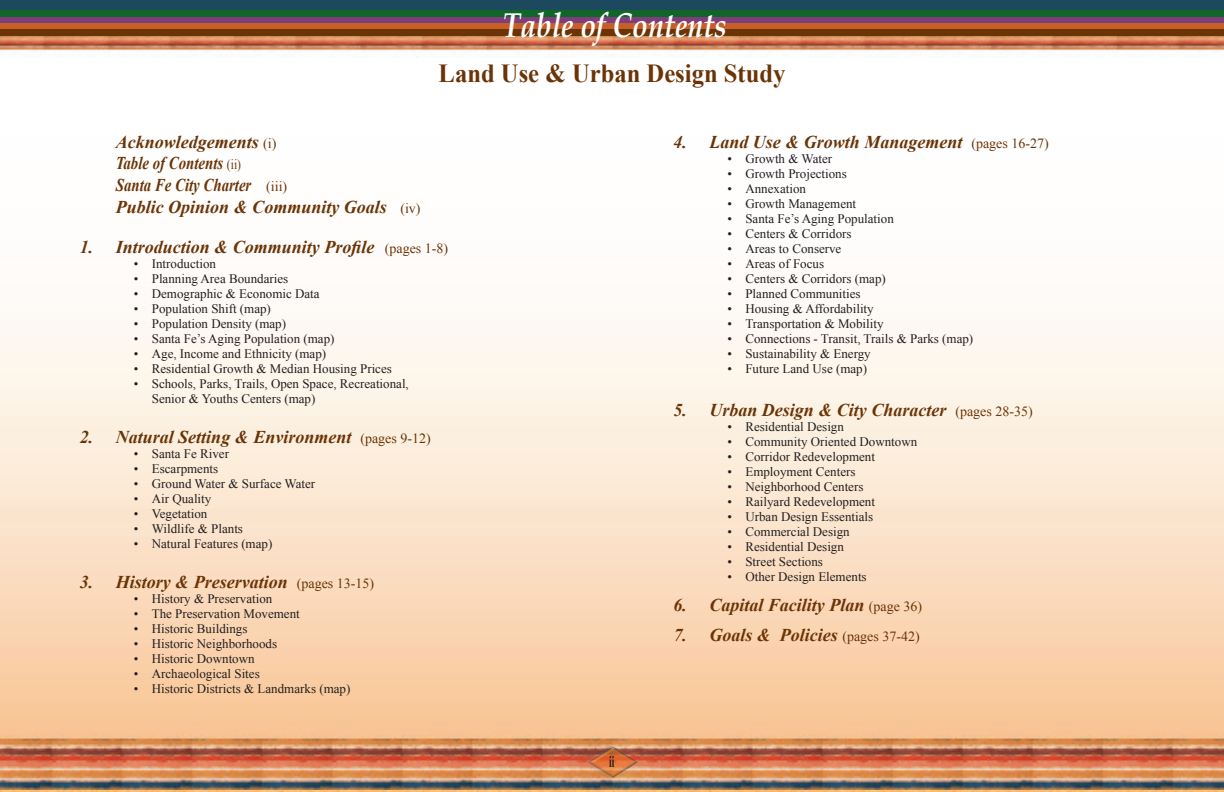
<style>
.page{position:relative;width:1224px;height:792px;background:#fff}
.page>*{position:absolute;margin:0;border:0;box-sizing:border-box;transform-origin:0 0}
.t1{font:italic 700 34.4px "Book Antiqua";color:#fff;scale:.82 1}
.t2{font:700 26px "Times New Roman";color:#6b3406;scale:.95 1}
.t3{font:italic 700 18px/21.6px "Times New Roman";color:#6b3406}
.t4{font:700 16.1px "Times New Roman";color:#231f20;scale:.58 1}
.t5{font:13px/15px "Times New Roman";color:#231f20}
.s1{font-weight:400;font-style:normal;font-size:14px}
</style>
<div class="page">
<img style="left:0;top:35px;width:1224px;height:757px">
<div style="left:0;top:16px;width:1224px;height:7px;background:#7e3e7c"></div>
<div style="left:0;top:0;width:1224px;height:11px;background:#1d495f"></div>
<div style="left:0;top:10px;width:1224px;height:7px;background:#0f6628"></div>
<div style="left:0;top:23px;width:1224px;height:7px;background:#c75d27"></div>
<div style="left:0;top:29px;width:1224px;height:6px;background:#6b3406"></div>
<img style="left:586px;top:746px;width:52px;height:32px">
<div style="left:422px;top:47px;width:388px;height:65px;background:#fff"></div>
<h1 class="t1" style="left:503px;top:1px;width:274px">Table of Contents</h1>
<h2 class="t2" style="left:439px;top:55px;width:367px">Land Use &amp; Urban Design Study</h2>
<h3 class="t3" style="left:116px;top:131px;width:306px">Acknowledgements <span class="s1">(i)<br></span>Table of Contents <span class="s1">(ii)<br></span>Santa Fe City Charter <span class="s1">(iii)<br></span>Public Opinion &amp; Community Goals <span class="s1">(iv)</span></h3>
<h3 class="t3" style="left:80px;top:236px;width:370px">1. Introduction &amp; Community Profile <span class="s1">(pages 1-8)</span></h3>
<p class="t5" style="left:134px;top:256px;width:84px">• Introduction</p>
<p class="t5" style="left:134px;top:271px;width:156px">• Planning Area Boundaries</p>
<p class="t5" style="left:134px;top:286px;width:187px">• Demographic &amp; Economic Data</p>
<p class="t5" style="left:134px;top:301px;width:139px">• Population Shift (map)</p>
<p class="t5" style="left:134px;top:316px;width:154px">• Population Density (map)</p>
<p class="t5" style="left:134px;top:331px;width:202px">• Santa Fe’s Aging Population (map)</p>
<p class="t5" style="left:134px;top:346px;width:194px">• Age, Income and Ethnicity (map)</p>
<p class="t5" style="left:134px;top:361px;width:260px">• Residential Growth &amp; Median Housing Prices</p>
<p class="t5" style="left:152px;top:376px;width:259px;text-indent:-18px">• Schools, Parks, Trails, Open Space, Recreational,<br>Senior &amp; Youths Centers (map)</p>
<h3 class="t3" style="left:80px;top:426px;width:352px">2. Natural Setting &amp; Environment <span class="s1">(pages 9-12)</span></h3>
<p class="t5" style="left:134px;top:446px;width:97px">• Santa Fe River</p>
<p class="t5" style="left:134px;top:461px;width:86px">• Escarpments</p>
<p class="t5" style="left:134px;top:476px;width:183px">• Ground Water &amp; Surface Water</p>
<p class="t5" style="left:134px;top:491px;width:79px">• Air Quality</p>
<p class="t5" style="left:134px;top:506px;width:75px">• Vegetation</p>
<p class="t5" style="left:134px;top:521px;width:111px">• Wildlife &amp; Plants</p>
<p class="t5" style="left:134px;top:536px;width:140px">• Natural Features (map)</p>
<h3 class="t3" style="left:80px;top:570px;width:296px">3. History &amp; Preservation <span class="s1">(pages 13-15)</span></h3>
<p class="t5" style="left:134px;top:591px;width:140px">• History &amp; Preservation</p>
<p class="t5" style="left:134px;top:606px;width:168px">• The Preservation Movement</p>
<p class="t5" style="left:134px;top:621px;width:115px">• Historic Buildings</p>
<p class="t5" style="left:134px;top:636px;width:145px">• Historic Neighborhoods</p>
<p class="t5" style="left:134px;top:651px;width:122px">• Historic Downtown</p>
<p class="t5" style="left:134px;top:666px;width:127px">• Archaeological Sites</p>
<p class="t5" style="left:134px;top:681px;width:218px">• Historic Districts &amp; Landmarks (map)</p>
<p class="t4" style="left:609px;top:750px;width:11px">ii</p>
<h3 class="t3" style="left:673px;top:131px;width:377px">4. Land Use &amp; Growth Management <span class="s1">(pages 16-27)</span></h3>
<p class="t5" style="left:727px;top:151px;width:106px">• Growth &amp; Water</p>
<p class="t5" style="left:727px;top:166px;width:121px">• Growth Projections</p>
<p class="t5" style="left:727px;top:181px;width:80px">• Annexation</p>
<p class="t5" style="left:727px;top:196px;width:130px">• Growth Management</p>
<p class="t5" style="left:727px;top:211px;width:168px">• Santa Fe’s Aging Population</p>
<p class="t5" style="left:727px;top:226px;width:126px">• Centers &amp; Corridors</p>
<p class="t5" style="left:727px;top:241px;width:116px">• Areas to Conserve</p>
<p class="t5" style="left:727px;top:256px;width:98px">• Areas of Focus</p>
<p class="t5" style="left:727px;top:271px;width:160px">• Centers &amp; Corridors (map)</p>
<p class="t5" style="left:727px;top:286px;width:135px">• Planned Communities</p>
<p class="t5" style="left:727px;top:301px;width:148px">• Housing &amp; Affordability</p>
<p class="t5" style="left:727px;top:316px;width:158px">• Transportation &amp; Mobility</p>
<p class="t5" style="left:727px;top:331px;width:247px">• Connections - Transit, Trails &amp; Parks (map)</p>
<p class="t5" style="left:727px;top:346px;width:145px">• Sustainability &amp; Energy</p>
<p class="t5" style="left:727px;top:361px;width:141px">• Future Land Use (map)</p>
<h3 class="t3" style="left:673px;top:399px;width:361px">5. Urban Design &amp; City Character <span class="s1">(pages 28-35)</span></h3>
<p class="t5" style="left:727px;top:419px;width:118px">• Residential Design</p>
<p class="t5" style="left:727px;top:434px;width:191px">• Community Oriented Downtown</p>
<p class="t5" style="left:727px;top:449px;width:149px">• Corridor Redevelopment</p>
<p class="t5" style="left:727px;top:464px;width:130px">• Employment Centers</p>
<p class="t5" style="left:727px;top:479px;width:138px">• Neighborhood Centers</p>
<p class="t5" style="left:727px;top:494px;width:149px">• Railyard Redevelopment</p>
<p class="t5" style="left:727px;top:509px;width:147px">• Urban Design Essentials</p>
<p class="t5" style="left:727px;top:524px;width:124px">• Commercial Design</p>
<p class="t5" style="left:727px;top:539px;width:118px">• Residential Design</p>
<p class="t5" style="left:727px;top:554px;width:97px">• Street Sections</p>
<p class="t5" style="left:727px;top:569px;width:141px">• Other Design Elements</p>
<h3 class="t3" style="left:673px;top:594px;width:250px">6. Capital Facility Plan <span class="s1">(page 36)</span></h3>
<h3 class="t3" style="left:673px;top:624px;width:248px">7. Goals &amp; Policies <span class="s1">(pages 37-42)</span></h3>
</div>
